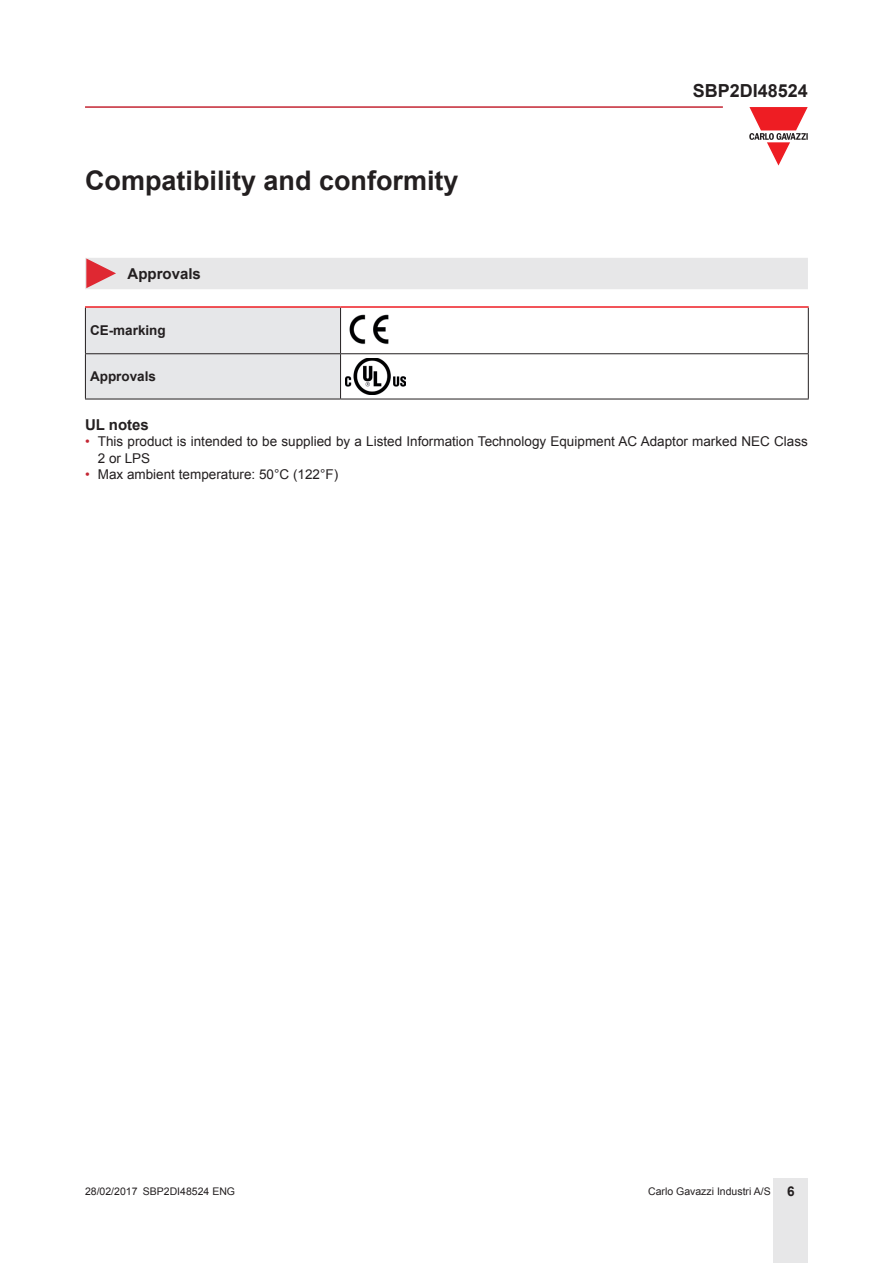
<style>
.page{position:relative;width:893px;height:1263px;background:#fff}
.page>*{position:absolute;margin:0;border:0;box-sizing:border-box;transform-origin:0 0}
.t1{font:700 27px "Arial";color:#231f20}
.t2{font:700 18px "Arial";color:#231f20}
.t3{font:700 15px "Arial";color:#231f20}
.t4{font:13.5px/16.2px "Arial";color:#231f20}
.t5{font:700 13.5px "Arial";color:#231f20}
.t6{font:10.5px "Arial";color:#231f20}
.s1{color:#c42633}
.s2{font-weight:700;font-size:13.5px}
</style>
<div class="page">
<hr style="left:85px;top:106px;width:638px;height:2px;background:#c42633">
<div style="left:774px;top:1178px;width:34px;height:85px;background:#e7e7e8"></div>
<svg style="left:749px;top:107px;width:59px;height:59px"></svg>
<div style="left:85px;top:258px;width:723px;height:31px;background:#e7e7e8"></div>
<div style="left:86px;top:308px;width:254px;height:91px;background:#e6e7e9"></div>
<hr style="left:85px;top:306px;width:256px;height:2px;background:#ee1d23">
<hr style="left:341px;top:306px;width:468px;height:2px;background:#ee1d23">
<hr style="left:85px;top:308px;width:1px;height:45px;background:#231f20">
<hr style="left:340px;top:308px;width:1px;height:45px;background:#231f20">
<hr style="left:808px;top:308px;width:1px;height:45px;background:#231f20">
<hr style="left:85px;top:353px;width:256px;height:1px;background:#231f20">
<hr style="left:85px;top:354px;width:1px;height:45px;background:#231f20">
<hr style="left:341px;top:353px;width:468px;height:1px;background:#231f20">
<hr style="left:340px;top:354px;width:1px;height:45px;background:#231f20">
<hr style="left:808px;top:354px;width:1px;height:45px;background:#231f20">
<hr style="left:85px;top:399px;width:256px;height:1px;background:#231f20">
<hr style="left:341px;top:399px;width:468px;height:1px;background:#231f20">
<img style="left:349px;top:314px;width:40px;height:31px">
<img style="left:345px;top:358px;width:61px;height:37px">
<h1 class="t1" style="left:85px;top:162px;width:375px">Compatibility and conformity</h1>
<p class="t3" style="left:128px;top:264px;width:75px">Approvals</p>
<h2 class="t2" style="left:693px;top:78px;width:117px">SBP2DI48524</h2>
<p class="t5" style="left:90px;top:322px;width:77px">CE-marking</p>
<p class="t5" style="left:90px;top:368px;width:68px">Approvals</p>
<p class="t3" style="left:85px;top:415px;width:65px">UL notes</p>
<p class="t4" style="left:98px;top:434px;width:712px;text-indent:-13px"><span class="s1">•</span> This product is intended to be supplied by a Listed Information Technology Equipment AC Adaptor marked NEC Class<br>2 or LPS</p>
<p class="t4" style="left:85px;top:466px;width:255px"><span class="s1">•</span> Max ambient temperature: 50°C (122°F)</p>
<p class="t6" style="left:85px;top:1184px;width:152px">28/02/2017 SBP2DI48524 ENG</p>
<p class="t6" style="left:648px;top:1184px;width:148px">Carlo Gavazzi Industri A/S <span class="s2">6</span></p>
</div>
